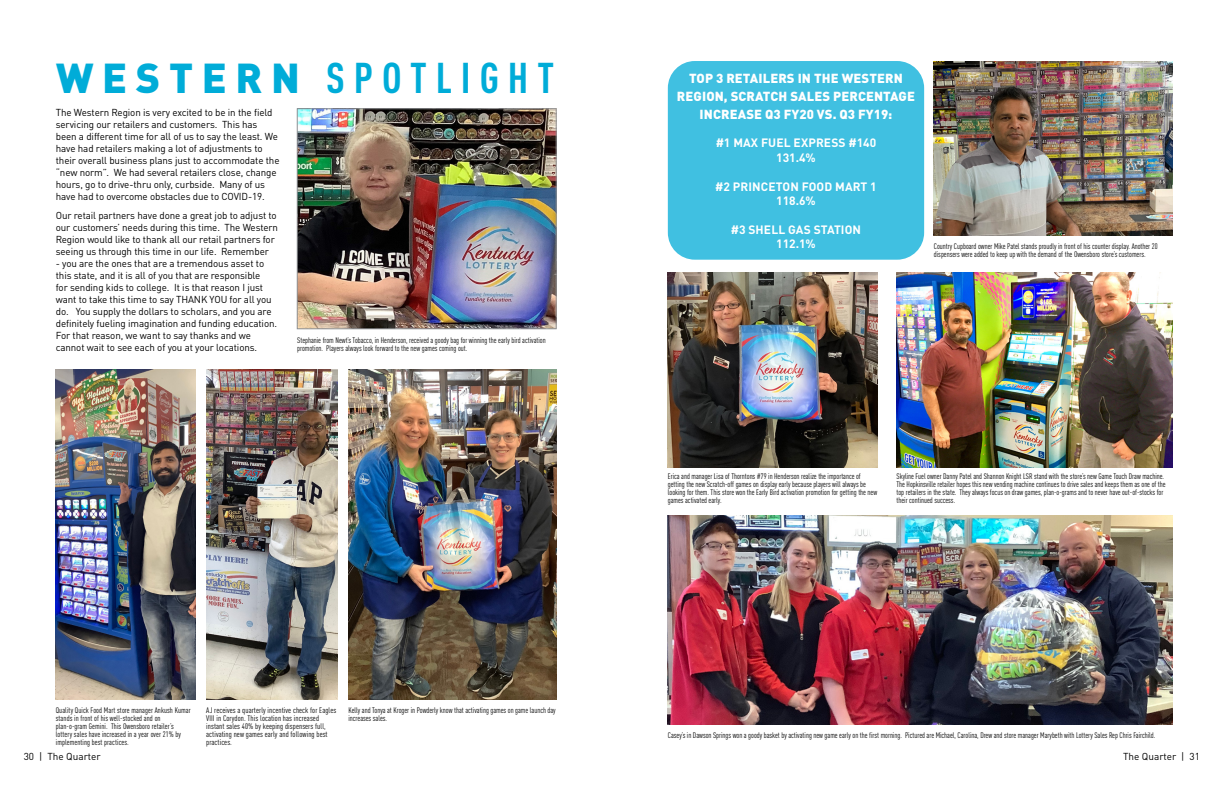
<style>
.page{position:relative;width:1224px;height:792px;background:#fff}
.page>*{position:absolute;margin:0;border:0;box-sizing:border-box;transform-origin:0 0}
.t1{font:700 condensed 42.4px "DIN Pro";letter-spacing:.21em;color:#00acd8}
.t2{font:900 13px/18px "DIN Pro";letter-spacing:.01em;color:#fff;text-align:center}
.t3{font:700 12px/14.4px "DIN Pro";letter-spacing:.01em;color:#fff;text-align:center}
.t4{font:10px/12px "DIN Pro";letter-spacing:-.01em;color:#000}
.t5{font:condensed 8px/8px "DIN Pro";color:#000}
.t6{font:condensed 8px/8px "DIN Pro";color:#000;scale:1.06 1}
.s1{font-weight:900;font-stretch:normal;font-size:41.3px}
</style>
<div class="page">
<img style="left:299px;top:110px;width:255px;height:217px">
<div style="left:297px;top:108px;width:259px;height:221px;border:1px solid #8f9194"></div>
<img style="left:56px;top:369px;width:139px;height:331px">
<img style="left:348px;top:369px;width:208px;height:331px">
<img style="left:206px;top:369px;width:132px;height:331px">
<div style="left:668px;top:61px;width:256px;height:199px;background:#40c0e1;border-radius:27px"></div>
<img style="left:934px;top:61px;width:238px;height:174px">
<img style="left:668px;top:516px;width:504px;height:209px">
<img style="left:668px;top:272px;width:209px;height:195px">
<img style="left:897px;top:272px;width:275px;height:195px">
<h1 class="t1" style="left:56px;top:46px;width:500px"><span class="s1">WESTERN</span> SPOTLIGHT</h1>
<p class="t4" style="left:56px;top:106px;width:225px">The Western Region is very excited to be in the field servicing our retailers and customers. This has been a different time for all of us to say the least. We have had retailers making a lot of adjustments to their overall business plans just to accommodate the “new norm”. We had several retailers close, change hours, go to drive-thru only, curbside. Many of us have had to overcome obstacles due to COVID-19.</p>
<p class="t4" style="left:56px;top:209px;width:224px">Our retail partners have done a great job to adjust to our customers’ needs during this time. The Western Region would like to thank all our retail partners for seeing us through this time in our life. Remember</p>
<p class="t4" style="left:56px;top:257px;width:223px">- you are the ones that are a tremendous asset to this state, and it is all of you that are responsible<br>for sending kids to college. It is that reason I just want to take this time to say THANK YOU for all you do. You supply the dollars to scholars, and you are definitely fueling imagination and funding education.<br>For that reason, we want to say thanks and we cannot wait to see each of you at your locations.</p>
<p class="t5" style="left:297px;top:336px;width:250px">Stephanie from Newt’s Tobacco, in Henderson, received a goody bag for winning the early bird activation promotion. Players always look forward to the new games coming out.</p>
<p class="t5" style="left:56px;top:706px;width:136px">Quality Quick Food Mart store manager Ankush Kumar stands in front of his well-stocked and on plan-o-gram Gemini. This Owensboro retailer’s lottery sales have increased in a year over 21% by implementing best practices.</p>
<p class="t6" style="left:206px;top:706px;width:124px">AJ receives a quarterly incentive check for Eagles VIII in Corydon. This location has increased instant sales 40% by keeping dispensers full, activating new games early and following best practices.</p>
<p class="t5" style="left:348px;top:706px;width:209px">Kelly and Tonya at Kroger in Powderly know that activating games on game launch day increases sales.</p>
<h2 class="t2" style="left:677px;top:67px;width:240px">TOP 3 RETAILERS IN THE WESTERN<br>REGION, SCRATCH SALES PERCENTAGE<br>INCREASE Q3 FY20 VS. Q3 FY19:</h2>
<h3 class="t3" style="left:716px;top:134px;width:162px">#1 MAX FUEL EXPRESS #140<br>131.4%</h3>
<h3 class="t3" style="left:715px;top:178px;width:163px">#2 PRINCETON FOOD MART 1<br>118.6%</h3>
<h3 class="t3" style="left:731px;top:221px;width:132px">#3 SHELL GAS STATION<br>112.1%</h3>
<p class="t5" style="left:934px;top:241px;width:225px">Country Cupboard owner Mike Patel stands proudly in front of his counter display. Another 20 dispensers were added to keep up with the demand of the Owensboro store’s customers.</p>
<p class="t5" style="left:668px;top:472px;width:211px">Erica and manager Lisa of Thorntons #79 in Henderson realize the importance of getting the new Scratch-off games on display early because players will always be looking for them. This store won the Early Bird activation promotion for getting the new games activated early.</p>
<p class="t5" style="left:897px;top:472px;width:271px">Skyline Fuel owner Danny Patel and Shannon Knight LSR stand with the store’s new Game Touch Draw machine.<br>The Hopkinsville retailer hopes this new vending machine continues to drive sales and keeps them as one of the top retailers in the state. They always focus on draw games, plan-o-grams and to never have out-of-stocks for their continued success.</p>
<p class="t5" style="left:668px;top:731px;width:489px">Casey’s in Dawson Springs won a goody basket by activating new game early on the first morning. Pictured are Michael, Carolina, Drew and store manager Marybeth with Lottery Sales Rep Chris Fairchild.</p>
<p class="t4" style="left:24px;top:749px;width:78px">30 | The Quarter</p>
<p class="t4" style="left:1123px;top:749px;width:78px">The Quarter | 31</p>
</div>
